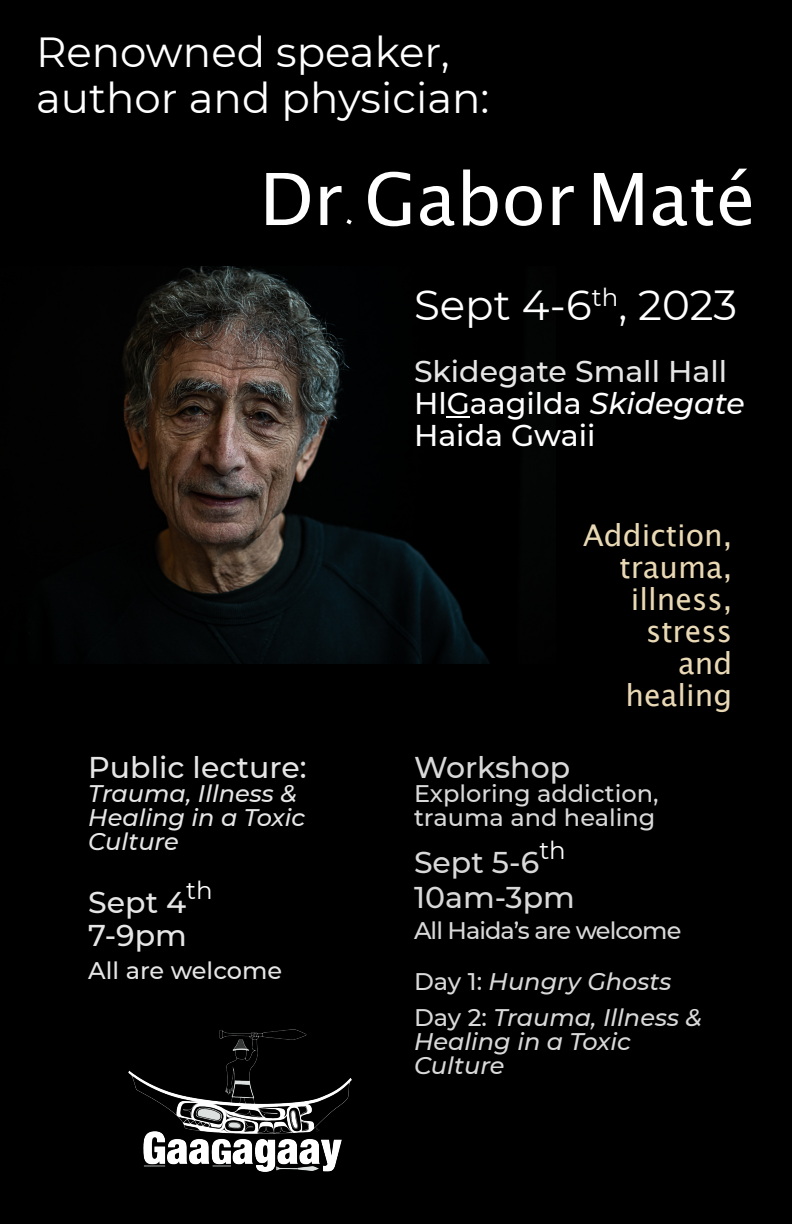
<style>
.page{position:relative;width:792px;height:1224px;background:#000}
.page>*{position:absolute;margin:0;border:0;box-sizing:border-box;transform-origin:0 0}
.t1{font:72px "Lucida Grande";color:#fff}
.t2{font:42px/46px "Montserrat";color:#fff}
.t3{font:500 30px/32px "Montserrat";color:#fff}
.t4{font:30px/32px "Lucida Grande";color:#e9d8b4;text-align:right}
.t5{font:500 30px "Montserrat";color:#e6e6e6}
.t6{font:500 30px "Montserrat";color:#d9d9d9}
.t7{font:24.5px "Montserrat";color:#fff}
.t8{font:italic 500 24px/24px "Montserrat";color:#d9d9d9}
.t9{font:italic 500 24px/24px "Montserrat";color:#e6e6e6}
.t10{font:500 24px/50.5px "Montserrat";letter-spacing:-.04em;color:#d9d9d9}
.t11{font:500 24px/24px "Montserrat";color:#d9d9d9}
.t12{font:500 24px "Montserrat";color:#e6e6e6}
.s1{font-family:"Diwan Mishafi Gold"}
.s2{color:#e6e6e6}
.s3{font-style:italic}
.s4{font-style:normal}
</style>
<div class="page">
<img style="left:122px;top:267px;width:367px;height:396px">
<svg style="left:447px;top:417px;width:23px;height:1px"></svg>
<img style="left:129px;top:1029px;width:222px;height:128px">
<img style="left:144px;top:1131px;width:197px;height:41px">
<p class="t2" style="left:36px;top:29px;width:455px">Renowned speaker, author and physician:</p>
<h1 class="t1" style="left:260px;top:169px;width:498px">Dr<span class="s1">.</span> Gabor Maté</h1>
<p class="t2" style="left:414px;top:282px;width:325px">Sept 4-6<sup>th</sup>, 2023</p>
<p class="t3" style="left:414px;top:356px;width:332px"><span class="s2">Skidegate Small Hall<br></span>HlGaagilda <span class="s3">Skidegate<br></span>Haida Gwaii</p>
<p class="t5" style="left:88px;top:749px;width:220px">Public lecture:</p>
<p class="t9" style="left:88px;top:782px;width:218px">Trauma, Illness &amp;<br>Healing in a Toxic<br>Culture</p>
<p class="t7" style="left:186px;top:876px;width:28px">th</p>
<p class="t5" style="left:88px;top:884px;width:100px">Sept 4</p>
<p class="t5" style="left:88px;top:917px;width:100px">7-9pm</p>
<p class="t12" style="left:88px;top:956px;width:195px">All are welcome</p>
<p class="t4" style="left:583px;top:521px;width:150px">Addiction, trauma, illness, stress<br>and healing</p>
<p class="t6" style="left:414px;top:749px;width:158px">Workshop</p>
<p class="t11" style="left:414px;top:782px;width:246px">Exploring addiction, trauma and healing</p>
<p class="t6" style="left:414px;top:844px;width:127px">Sept 5-6</p>
<p class="t7" style="left:539px;top:836px;width:28px">th</p>
<p class="t6" style="left:414px;top:879px;width:162px">10am-3pm</p>
<p class="t10" style="left:414px;top:905px;width:269px">All Haida’s are welcome<br>Day 1: <span class="s3">Hungry Ghosts</span></p>
<p class="t8" style="left:414px;top:1005px;width:290px"><span class="s4">Day 2:</span> Trauma, Illness &amp;<br>Healing in a Toxic<br>Culture</p>
</div>
